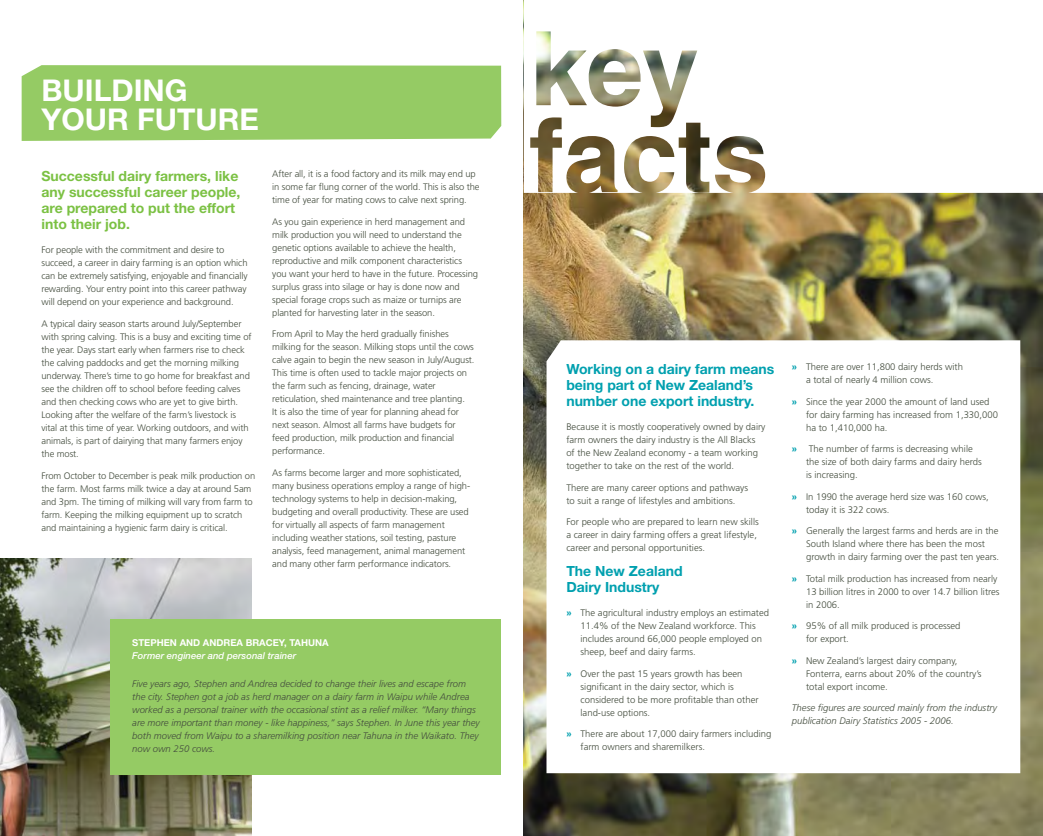
<style>
.page{position:relative;width:1043px;height:836px;background:#fff}
.page>*{position:absolute;margin:0;border:0;box-sizing:border-box;transform-origin:0 0}
.t1{font:700 30px/29px "Helvetica Neue";color:#fff}
.t2{font:700 14px/16px "Helvetica Neue";color:#00a0af}
.t3{font:700 14px/16px "Helvetica Neue";color:#7bc143}
.t4{font:300 9.5px/13px "Frutiger";color:#444d3e}
.t5{font:italic 300 9.5px/13px "Frutiger";color:#444d3e}
.t6{font:italic 500 9.5px/13px "Helvetica Neue";color:#fff}
.t7{font:300 9.4px/13px "Frutiger";letter-spacing:-.01em;color:#444d3e}
.s1{font-weight:700;font-style:normal}
.s2{font-weight:700;color:#00a0af}
</style>
<div class="page">
<img style="left:523px;top:193px;width:519px;height:642px">
<div style="left:22px;top:65px;width:479px;height:76px;background:#95cb64"></div>
<svg style="left:546px;top:340px;width:473px;height:433px"></svg>
<svg style="left:523px;top:0;width:519px;height:193px"></svg>
<img style="left:0;top:558px;width:251px;height:277px">
<div style="left:110px;top:619px;width:391px;height:155px;background:#95cb64"></div>
<p class="t1" style="left:41px;top:75px;width:219px">building your future</p>
<p class="t3" style="left:41px;top:168px;width:200px">Successful dairy farmers, like any successful career people, are prepared to put the effort into their job.</p>
<p class="t7" style="left:41px;top:244px;width:207px">For people with the commitment and desire to succeed, a career in dairy farming is an option which can be extremely satisfying, enjoyable and financially rewarding. Your entry point into this career pathway will depend on your experience and background.</p>
<p class="t7" style="left:41px;top:317px;width:212px">A typical dairy season starts around July/September with spring calving. This is a busy and exciting time of the year. Days start early when farmers rise to check the calving paddocks and get the morning milking underway. There’s time to go home for breakfast and see the children off to school before feeding calves and then checking cows who are yet to give birth.<br>Looking after the welfare of the farm’s livestock is vital at this time of year. Working outdoors, and with animals, is part of dairying that many farmers enjoy the most.</p>
<p class="t7" style="left:41px;top:469px;width:215px">From October to December is peak milk production on the farm. Most farms milk twice a day at around 5am and 3pm. The timing of milking will vary from farm to farm. Keeping the milking equipment up to scratch and maintaining a hygienic farm dairy is critical.</p>
<p class="t7" style="left:272px;top:167px;width:209px">After all, it is a food factory and its milk may end up in some far flung corner of the world. This is also the time of year for mating cows to calve next spring.</p>
<p class="t7" style="left:272px;top:215px;width:207px">As you gain experience in herd management and milk production you will need to understand the genetic options available to achieve the health, reproductive and milk component characteristics you want your herd to have in the future. Processing surplus grass into silage or hay is done now and special forage crops such as maize or turnips are planted for harvesting later in the season.</p>
<p class="t7" style="left:272px;top:327px;width:204px">From April to May the herd gradually finishes milking for the season. Milking stops until the cows calve again to begin the new season in July/August.<br>This time is often used to tackle major projects on the farm such as fencing, drainage, water reticulation, shed maintenance and tree planting.<br>It is also the time of year for planning ahead for next season. Almost all farms have budgets for feed production, milk production and financial performance.</p>
<p class="t7" style="left:272px;top:466px;width:199px">As farms become larger and more sophisticated, many business operations employ a range of high&shy;technology systems to help in decision-making, budgeting and overall productivity. These are used for virtually all aspects of farm management including weather stations, soil testing, pasture analysis, feed management, animal management and many other farm performance indicators.</p>
<p class="t6" style="left:132px;top:636px;width:198px"><span class="s1">Stephen and An drea Bracey, Tahuna<br></span>Former engineer and personal trainer</p>
<p class="t5" style="left:132px;top:676px;width:349px">Five years ago, Stephen and Andrea decided to change their lives and escape from the city. Stephen got a job as herd manager on a dairy farm in Waipu while Andrea worked as a personal trainer with the occasional stint as a relief milker. “Many things are more important than money - like happiness,” says Stephen. In June this year they both moved from Waipu to a sharemilking position near Tahuna in the Waikato. They now own 250 cows.</p>
<p class="t2" style="left:566px;top:360px;width:209px">Working on a dairy farm means being part of New Zealand’s number one export industry.</p>
<p class="t4" style="left:566px;top:420px;width:200px">Because it is mostly cooperatively owned by dairy farm owners the dairy industry is the All Blacks of the New Zealand economy - a team working together to take on the rest of the world.</p>
<p class="t4" style="left:566px;top:481px;width:183px">There are many career options and pathways to suit a range of lifestyles and ambitions.</p>
<p class="t4" style="left:566px;top:515px;width:194px">For people who are prepared to learn new skills a career in dairy farming offers a great lifestyle, career and personal opportunities.</p>
<p class="t2" style="left:566px;top:562px;width:118px">The New Zealand<br>Dairy Industry</p>
<p class="t4" style="left:580px;top:606px;width:190px;text-indent:-14px"><span class="s2">»</span> The agricultural industry employs an estimated 11.4% of the New Zealand workforce. This includes around 66,000 people employed on sheep, beef and dairy farms.</p>
<p class="t4" style="left:580px;top:667px;width:179px;text-indent:-14px"><span class="s2">»</span> Over the past 15 years growth has been significant in the dairy sector, which is considered to be more profitable than other land-use options.</p>
<p class="t4" style="left:580px;top:727px;width:192px;text-indent:-14px"><span class="s2">»</span> There are about 17,000 dairy farmers including farm owners and sharemilkers.</p>
<p class="t4" style="left:805px;top:360px;width:158px;text-indent:-14px"><span class="s2">»</span> There are over 11,800 dairy herds with a total of nearly 4 million cows.</p>
<p class="t4" style="left:805px;top:395px;width:193px;text-indent:-14px"><span class="s2">»</span> Since the year 2000 the amount of land used for dairy farming has increased from 1,330,000 ha to 1,410,000 ha.</p>
<p class="t4" style="left:805px;top:442px;width:177px;text-indent:-14px"><span class="s2">»</span> The number of farms is decreasing while the size of both dairy farms and dairy herds is increasing.</p>
<p class="t4" style="left:805px;top:490px;width:184px;text-indent:-14px"><span class="s2">»</span> In 1990 the average herd size was 160 cows, today it is 322 cows.</p>
<p class="t4" style="left:805px;top:524px;width:195px;text-indent:-14px"><span class="s2">»</span> Generally the largest farms and herds are in the<br>South Island where there has been the most growth in dairy farming over the past ten years.</p>
<p class="t4" style="left:805px;top:572px;width:195px;text-indent:-14px"><span class="s2">»</span> Total milk production has increased from nearly<br>13 billion litres in 2000 to over 14.7 billion litres in 2006.</p>
<p class="t4" style="left:805px;top:619px;width:156px;text-indent:-14px"><span class="s2">»</span> 95% of all milk produced is processed for export.</p>
<p class="t4" style="left:805px;top:654px;width:177px;text-indent:-14px"><span class="s2">»</span> New Zealand’s largest dairy company,<br>Fonterra, earns about 20% of the country’s total export income.</p>
<p class="t5" style="left:791px;top:701px;width:206px">These figures are sourced mainly from the industry publication Dairy Statistics 2005 - 2006.</p>
</div>
